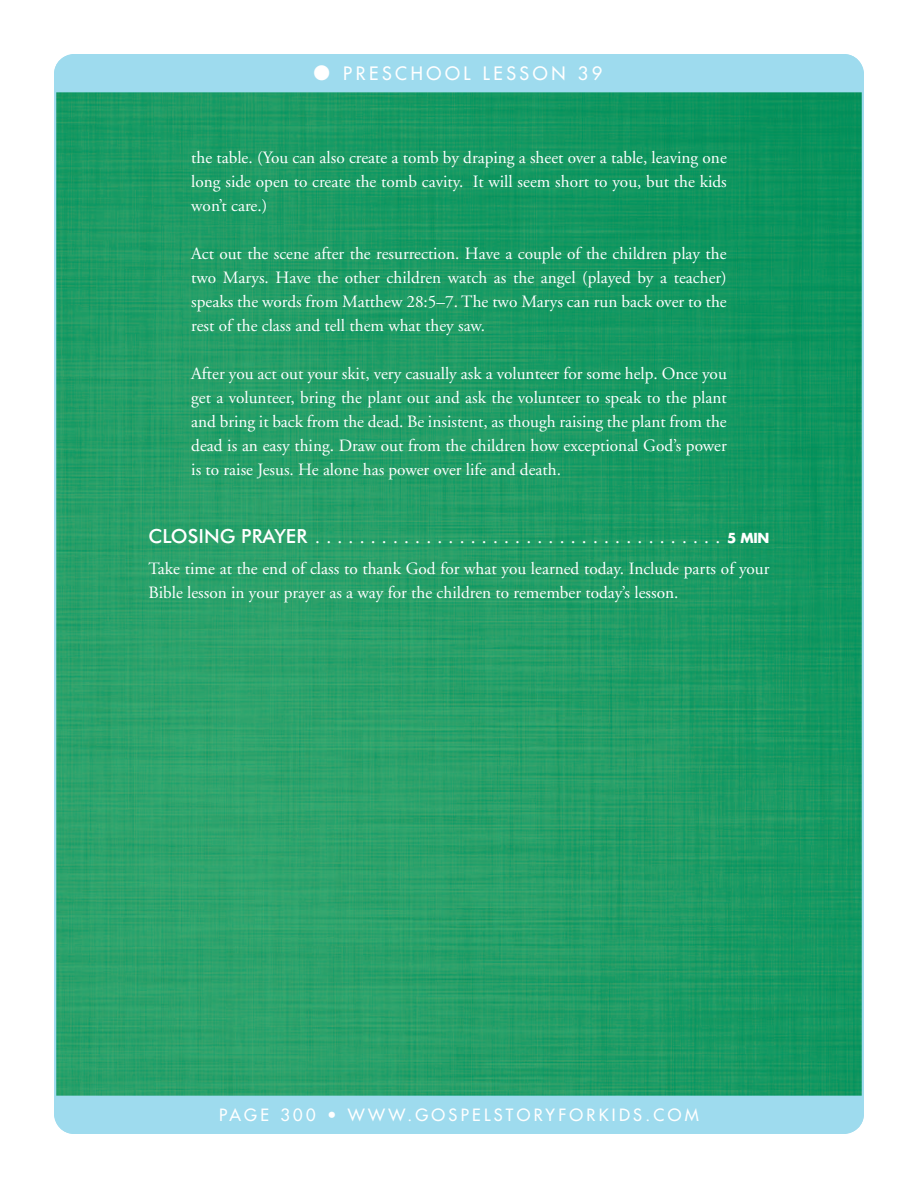
<style>
.page{position:relative;width:918px;height:1188px;background:#fff}
.page>*{position:absolute;margin:0;border:0;box-sizing:border-box;transform-origin:0 0}
.SUB_1{font:19.5px "Adobe Garamond";color:#fff}
.t1{font:18px "Futura";letter-spacing:.2em;color:#fff}
.TXT_Indent{font:17.25px/24px "Adobe Garamond";color:#fff;text-align:justify}
.TXT{font:17.25px/24px "Adobe Garamond";color:#fff}
.t2{font:16.5px "Futura";letter-spacing:.2em;color:#fff}
.s1{font-family:"Futura BT";font-weight:500}
.s2{font-family:"Futura";font-weight:700;font-size:13.5px}
</style>
<div class="page">
<img style="left:57px;top:92px;width:804px;height:1004px">
<div style="left:54px;top:54px;width:810px;height:38px;background:#9edbee"></div>
<div style="left:54px;top:1096px;width:810px;height:38px;background:#9edbee"></div>
<p class="t1" style="left:314px;top:62px;width:290px">● PRESCHOOL LESSON 39</p>
<p class="TXT_Indent" style="left:191px;top:146px;width:537px">the table. (You can also create a tomb by draping a sheet over a table, leaving one long side open to create the tomb cavity. It will seem short to you, but the kids won’t care.)</p>
<p class="TXT_Indent" style="left:191px;top:242px;width:537px">Act out the scene after the resurrection. Have a couple of the children play the two Marys. Have the other children watch as the angel (played by a teacher) speaks the words from Matthew 28:5–7. The two Marys can run back over to the rest of the class and tell them what they saw.</p>
<p class="TXT_Indent" style="left:191px;top:362px;width:537px">After you act out your skit, very casually ask a volunteer for some help. Once you get a volunteer, bring the plant out and ask the volunteer to speak to the plant and bring it back from the dead. Be insistent, as though raising the plant from the dead is an easy thing. Draw out from the children how exceptional God’s power is to raise Jesus. He alone has power over life and death.</p>
<p class="SUB_1" style="left:148px;top:527px;width:623px"><span class="s1">CLOSING PRAYER</span>..................................... <span class="s2">5 MIN</span></p>
<p class="TXT" style="left:148px;top:557px;width:622px">Take time at the end of class to thank God for what you learned today. Include parts of your<br>Bible lesson in your prayer as a way for the children to remember today’s lesson.</p>
<p class="t2" style="left:219px;top:1104px;width:481px">PAGE 300 • WWW.GOSPELSTORYFORKIDS.COM</p>
</div>
